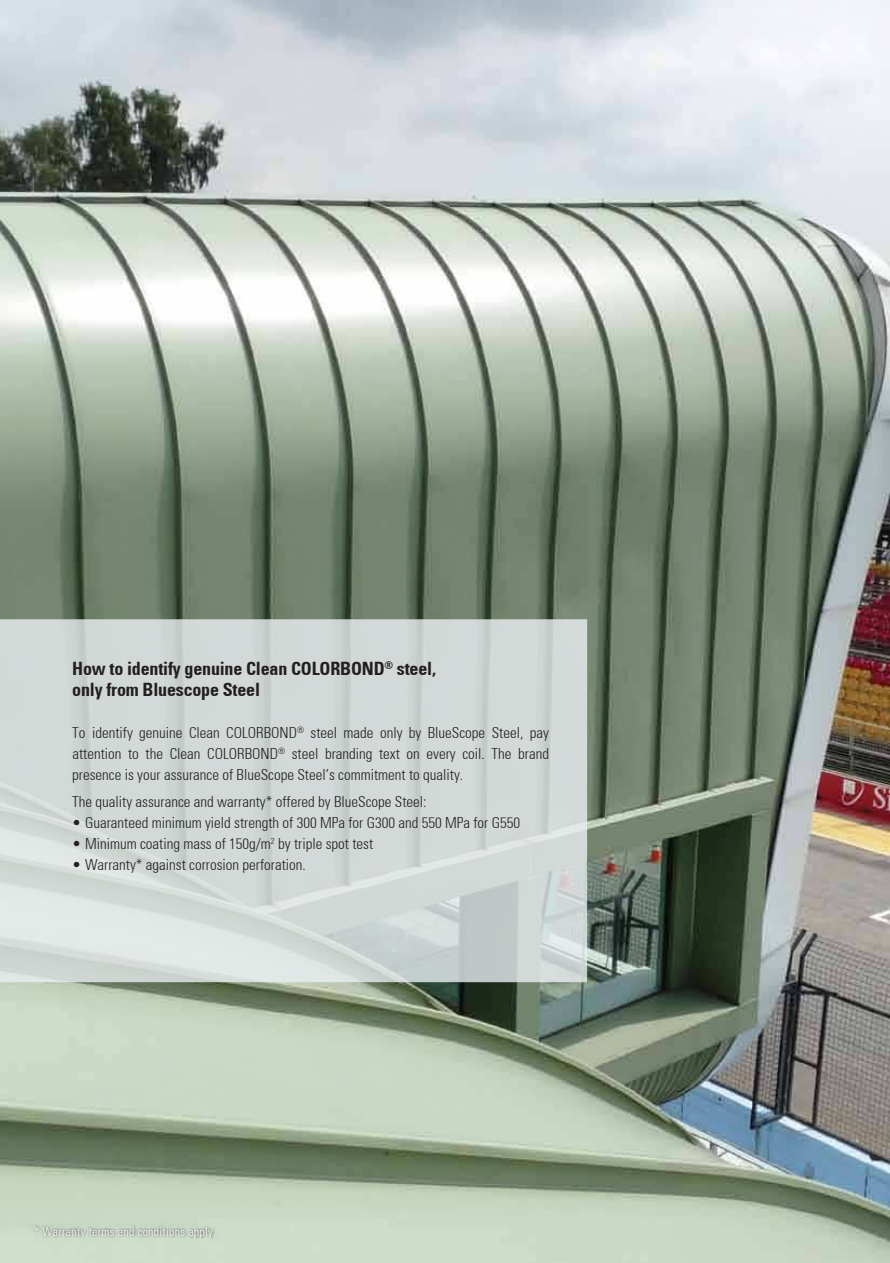
<style>
.page{position:relative;width:890px;height:1263px;background:#fff}
.page>*{position:absolute;margin:0;border:0;box-sizing:border-box;transform-origin:0 0}
.t1{font:700 condensed 18px/21px "Univers";letter-spacing:-.01em;color:#231f20}
.t2{font:300 condensed 15px/21px "Univers";color:#231f20;text-align:justify}
.t3{font:300 condensed 12px "Univers";letter-spacing:.025em;color:#fff}
</style>
<div class="page">
<img style="left:0;top:0;width:889px;height:1263px">
<svg style="left:0;top:619px;width:587px;height:363px;background:#d1d8d6"></svg>
<img style="left:30px;top:1221px;width:190px;height:22px">
<p class="t1" style="left:72px;top:660px;width:365px">How to identify genuine Clean COLORBOND<sup>®</sup> steel, only from Bluescope Steel</p>
<p class="t2" style="left:72px;top:724px;width:478px">To identify genuine Clean COLORBOND<sup>®</sup> steel made only by BlueScope Steel, pay attention to the Clean COLORBOND<sup>®</sup> steel branding text on every coil. The brand presence is your assurance of BlueScope Steel’s commitment to quality.</p>
<p class="t2" style="left:72px;top:793px;width:355px">The quality assurance and warranty* offered by BlueScope Steel:</p>
<p class="t2" style="left:72px;top:813px;width:449px">• Guaranteed minimum yield strength of 300 MPa for G300 and 550 MPa for G550</p>
<p class="t2" style="left:72px;top:834px;width:302px">• Minimum coating mass of 150g/m<sup>2</sup> by triple spot test</p>
<p class="t2" style="left:72px;top:855px;width:235px">• Warranty* against corrosion perforation.</p>
<p class="t3" style="left:34px;top:1226px;width:183px">* Warranty terms and conditions apply.</p>
</div>
